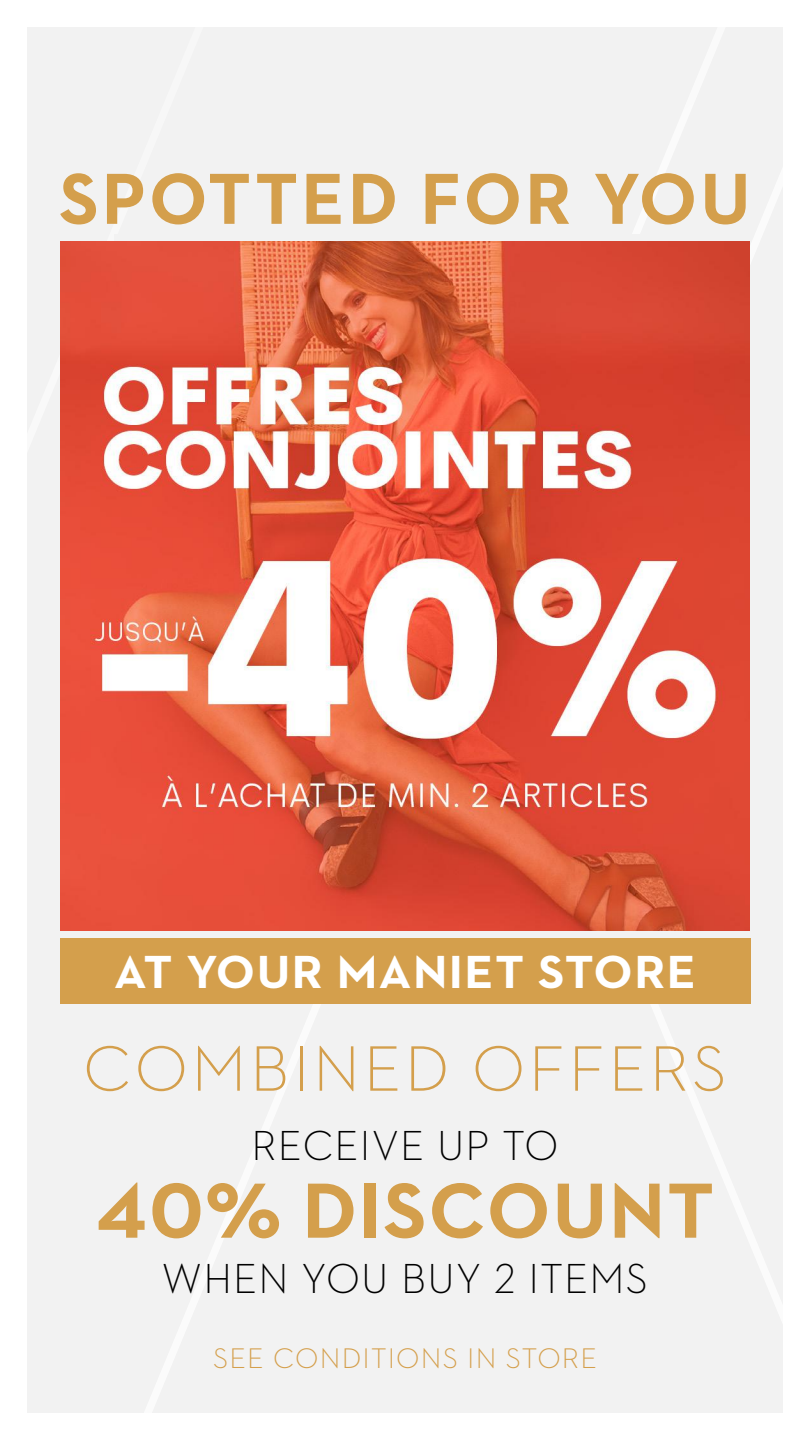
<style>
.page{position:relative;width:810px;height:1440px;background:#fff}
.page>*{position:absolute;margin:0;border:0;box-sizing:border-box;transform-origin:0 0}
.t1{font:700 79.5px "Neutraface 2 Text";letter-spacing:.02em;color:#d49f4c}
.t2{font:700 73.5px "Neutraface 2 Text";letter-spacing:.04em;color:#d49f4c}
.t3{font:300 65.25px "Neutraface 2 Text";letter-spacing:.05em;color:#d49f4c}
.t4{font:700 47.25px "Neutraface 2 Text";letter-spacing:.03em;color:#fff;scale:1.04 1}
.t5{font:300 42.75px "Neutraface 2 Text";letter-spacing:.03em;color:#000}
.t6{font:300 28.88px "Neutraface 2 Text";letter-spacing:.04em;color:#d49f4c}
</style>
<div class="page">
<div style="left:27px;top:27px;width:756px;height:1386px;background:#f2f2f2"></div>
<div style="left:114px;top:234px;width:552px;height:728px;background:#f2f2f2"></div>
<img style="left:60px;top:241px;width:690px;height:690px">
<div style="left:60px;top:939px;width:690px;height:65px;background:#d49f4c"></div>
<h2 class="t2" style="left:59px;top:152px;width:693px">SPOTTED FOR YOU</h2>
<p class="t4" style="left:114px;top:941px;width:561px">AT YOUR MANIET STORE</p>
<h3 class="t3" style="left:83px;top:1028px;width:645px">COMBINED OFFERS</h3>
<p class="t5" style="left:252px;top:1119px;width:308px">RECEIVE UP TO</p>
<h1 class="t1" style="left:96px;top:1160px;width:620px">40% DISCOUNT</h1>
<p class="t5" style="left:162px;top:1252px;width:488px">WHEN YOU BUY 2 ITEMS</p>
<p class="t6" style="left:213px;top:1340px;width:385px">SEE CONDITIONS IN STORE</p>
</div>
